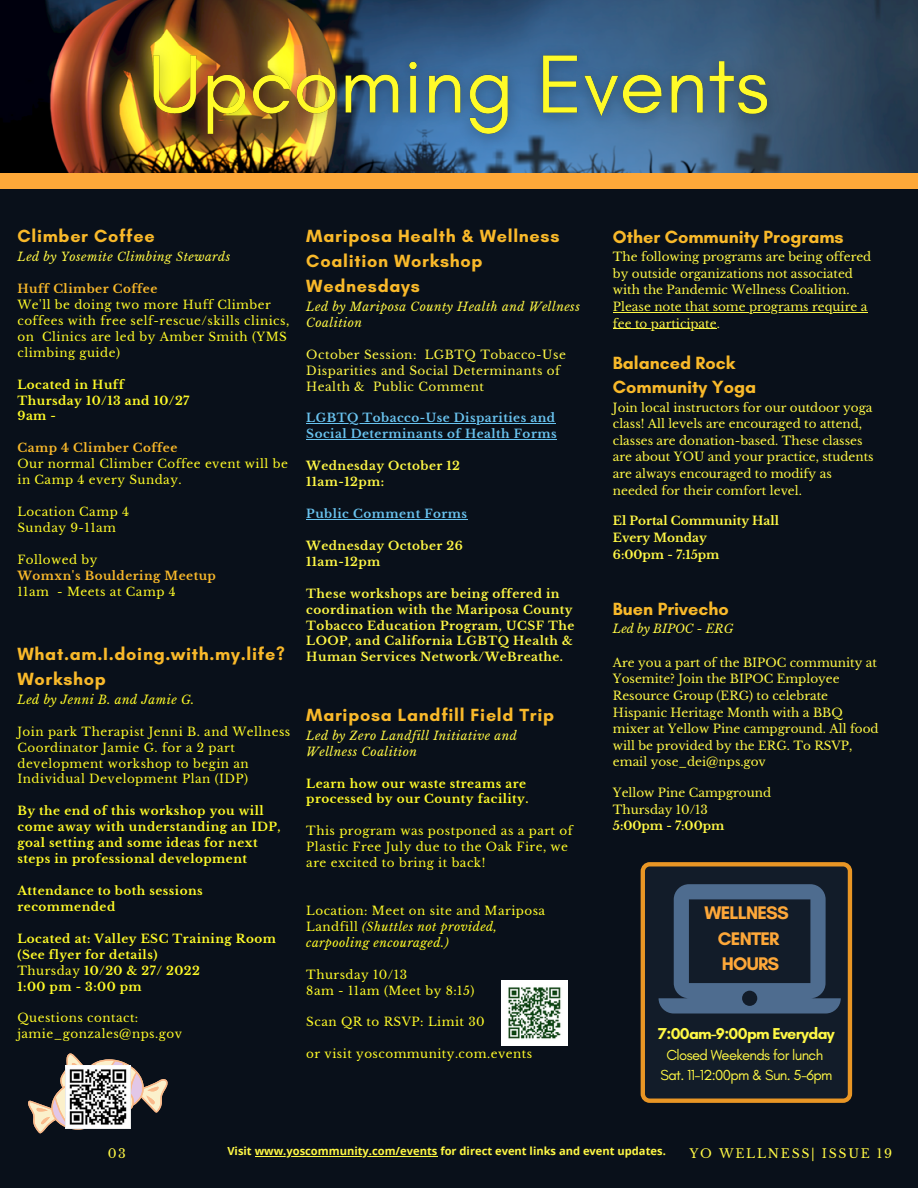
<style>
.page{position:relative;width:918px;height:1188px;background:#09101a}
.page>*{position:absolute;margin:0;border:0;box-sizing:border-box;transform-origin:0 0}
.t1{font:700 18.6px/25.7px "Glacial Indifference";letter-spacing:-.04em;color:#fea839;text-align:center}
.t2{font:700 18px/24.9px "Glacial Indifference";letter-spacing:.04em;color:#f9b92a}
.t3{font:700 18px/24.5px "Glacial Indifference";color:#f9b92a}
.t4{font:700 16.05px "Glacial Indifference";letter-spacing:-.04em;color:#fff845}
.t5{font:14.85px/20px "Glacial Indifference";letter-spacing:-.04em;color:#fff845;text-align:center}
.t6{font:12.45px "Libre Baskerville";letter-spacing:.14em;color:#fff845}
.t7{font:12px/16.6px "Libre Baskerville";color:#fff845}
.t8{font:12px/15.9px "Libre Baskerville";letter-spacing:.04em;color:#fffb28}
.t9{font:700 12px/15.9px "Libre Baskerville";letter-spacing:.04em;color:#fffb28}
.t10{font:700 12px/15.9px "Libre Baskerville";letter-spacing:.04em;color:#fff845}
.t11{font:italic 12px/15.9px "Libre Baskerville";letter-spacing:.04em;color:#fff845}
.t12{font:italic 12px/15.9px "Libre Baskerville";letter-spacing:.04em;color:#fffb28}
.t13{font:12px/15.9px "Libre Baskerville";letter-spacing:.04em;color:#fff845}
.t14{font:700 12px/15.9px "Libre Baskerville";letter-spacing:.04em;color:#69c3ef}
.t15{font:700 12px/16.6px "Libre Baskerville";color:#fff845}
.t16{font:700 12px "Libre Baskerville";letter-spacing:.04em;color:#f9b92a}
.t17{font:italic 12px "Libre Baskerville";color:#fff845}
.t18{font:700 11.1px "Open Sans";color:#fff845}
.s1{font-family:"Glacial Indifference";font-size:18px;color:#f9b92a}
.s2{font-weight:400}
.s3{font-style:normal}
</style>
<div class="page">
<img style="left:0;top:0;width:918px;height:173px">
<div style="left:0;top:173px;width:918px;height:15px;background:#fea839"></div>
<svg style="left:28px;top:1053px;width:140px;height:80px"></svg>
<hr style="left:255px;top:1156px;width:183px;height:1px;background:#fff845">
<img style="left:128px;top:14px;width:661px;height:144px">
<hr style="left:613px;top:312px;width:254px;height:1px;background:#fff845">
<hr style="left:613px;top:328px;width:104px;height:1px;background:#fff845">
<svg style="left:641px;top:862px;width:211px;height:241px;fill:#121c29"></svg>
<svg style="left:659px;top:884px;width:182px;height:130px"></svg>
<hr style="left:306px;top:423px;width:250px;height:1px;background:#69c3ef">
<hr style="left:306px;top:439px;width:251px;height:1px;background:#69c3ef">
<hr style="left:306px;top:519px;width:162px;height:1px;background:#69c3ef">
<img style="left:66px;top:1065px;width:64px;height:63px">
<img style="left:502px;top:980px;width:65px;height:65px">
<h2 class="t2" style="left:306px;top:224px;width:255px">Mariposa Health &amp; Wellness<br>Coalition Workshop<br>Wednesdays</h2>
<p class="t11" style="left:306px;top:299px;width:275px">Led by Mariposa County Health and Wellness<br>Coalition</p>
<p class="t13" style="left:306px;top:347px;width:261px">October Session: LGBTQ Tobacco-Use<br>Disparities and Social Determinants of<br>Health &amp; Public Comment</p>
<p class="t14" style="left:306px;top:410px;width:252px">LGBTQ Tobacco-Use Disparities and<br>Social Determinants of Health Forms</p>
<p class="t10" style="left:306px;top:458px;width:155px">Wednesday October 12<br>11am-12pm:</p>
<p class="t14" style="left:306px;top:506px;width:162px">Public Comment Forms</p>
<p class="t10" style="left:306px;top:538px;width:158px">Wednesday October 26<br>11am-12pm</p>
<p class="t10" style="left:306px;top:586px;width:255px">These workshops are being offered in</p>
<p class="t10" style="left:306px;top:601px;width:268px">coordination with the Mariposa County</p>
<p class="t10" style="left:306px;top:617px;width:270px">Tobacco Education Program, UCSF The</p>
<p class="t10" style="left:306px;top:633px;width:268px">LOOP, and California LGBTQ Health &amp;</p>
<p class="t10" style="left:17px;top:649px;width:547px"><span class="s1">What.am.I.doing.with.my.life?</span> Human Services Network/WeBreathe.</p>
<h2 class="t2" style="left:17px;top:666px;width:90px">Workshop</h2>
<p class="t12" style="left:17px;top:692px;width:178px">Led by Jenni B. and Jamie G.</p>
<p class="t8" style="left:17px;top:723px;width:274px">Join park Therapist Jenni B. and Wellness Coordinator Jamie G. for a 2 part development workshop to begin an Individual Development Plan (IDP)</p>
<p class="t9" style="left:17px;top:803px;width:265px">By the end of this workshop you will come away with understanding an IDP, goal setting and some ideas for next steps in professional development</p>
<p class="t9" style="left:17px;top:883px;width:187px">Attendance to both sessions recommended</p>
<p class="t9" style="left:17px;top:931px;width:260px">Located at: Valley ESC Training Room (See flyer for details)<br><span class="s2">Thursday</span> 10/20 &amp; 27/ 2022<br>1:00 pm - 3:00 pm</p>
<p class="t8" style="left:17px;top:1010px;width:166px">Questions contact: jamie_gonzales@nps.gov</p>
<h2 class="t2" style="left:17px;top:224px;width:139px">Climber Coffee</h2>
<p class="t11" style="left:17px;top:249px;width:214px">Led by Yosemite Climbing Stewards</p>
<p class="t16" style="left:17px;top:281px;width:141px">Huff Climber Coffee</p>
<p class="t8" style="left:17px;top:297px;width:273px">We'll be doing two more Huff Climber coffees with free self-rescue/skills clinics, on Clinics are led by Amber Smith (YMS climbing guide)</p>
<p class="t9" style="left:17px;top:376px;width:173px">Located in Huff<br>Thursday 10/13 and 10/27<br>9am -</p>
<p class="t16" style="left:17px;top:441px;width:161px">Camp 4 Climber Coffee</p>
<p class="t8" style="left:17px;top:456px;width:272px">Our normal Climber Coffee event will be in Camp 4 every Sunday.</p>
<p class="t8" style="left:17px;top:504px;width:113px">Location Camp 4<br>Sunday 9-11am</p>
<p class="t8" style="left:17px;top:552px;width:82px">Followed by</p>
<p class="t16" style="left:17px;top:568px;width:200px">Womxn's Bouldering Meetup</p>
<p class="t8" style="left:17px;top:584px;width:160px">11am - Meets at Camp 4</p>
<h2 class="t2" style="left:306px;top:702px;width:249px">Mariposa Landfill Field Trip</h2>
<p class="t11" style="left:306px;top:728px;width:212px">Led by Zero Landfill Initiative and<br>Wellness Coalition</p>
<p class="t9" style="left:306px;top:775px;width:224px">Learn how our waste streams are processed by our County facility.</p>
<p class="t8" style="left:306px;top:823px;width:268px">This program was postponed as a part of<br>Plastic Free July due to the Oak Fire, we are excited to bring it back!</p>
<p class="t12" style="left:306px;top:903px;width:240px"><span class="s3">Location: Meet on site and Mariposa<br>Landfill</span> (Shuttles not provided, carpooling encouraged.)</p>
<p class="t8" style="left:306px;top:966px;width:169px">Thursday 10/13<br>8am - 11am (Meet by 8:15)</p>
<p class="t8" style="left:306px;top:1014px;width:180px">Scan QR to RSVP: Limit 30</p>
<p class="t8" style="left:306px;top:1046px;width:227px">or visit yoscommunity.com.events</p>
<h2 class="t3" style="left:613px;top:224px;width:232px">Other Community Programs</h2>
<p class="t7" style="left:613px;top:249px;width:260px">The following programs are being offered by outside organizations not associated with the Pandemic Wellness Coalition.<br>Please note that some programs require a fee to participate.</p>
<h2 class="t3" style="left:613px;top:350px;width:145px">Balanced Rock<br>Community Yoga</h2>
<p class="t7" style="left:613px;top:399px;width:262px">Join local instructors for our outdoor yoga class! All levels are encouraged to attend, classes are donation-based. These classes are about YOU and your practice, students are always encouraged to modify as needed for their comfort level.</p>
<p class="t15" style="left:613px;top:513px;width:168px">El Portal Community Hall<br>Every Monday<br>6:00pm - 7:15pm</p>
<h2 class="t3" style="left:613px;top:597px;width:117px">Buen Privecho</h2>
<p class="t17" style="left:613px;top:622px;width:122px">Led by BIPOC - ERG</p>
<p class="t7" style="left:613px;top:654px;width:267px">Are you a part of the BIPOC community at Yosemite? Join the BIPOC Employee Resource Group (ERG) to celebrate Hispanic Heritage Month with a BBQ mixer at Yellow Pine campground. All food will be provided by the ERG. To RSVP, email yose_dei@nps.gov</p>
<p class="t7" style="left:613px;top:785px;width:160px">Yellow Pine Campground<br>Thursday 10/13</p>
<p class="t15" style="left:613px;top:818px;width:113px">5:00pm - 7:00pm</p>
<h1 class="t1" style="left:705px;top:900px;width:86px">WELLNESS<br>CENTER<br>HOURS</h1>
<h3 class="t4" style="left:658px;top:1024px;width:178px">7:00am-9:00pm Everyday</h3>
<p class="t5" style="left:661px;top:1045px;width:174px">Closed Weekends for lunch<br>Sat. 11-12:00pm &amp; Sun. 5-6pm</p>
<p class="t6" style="left:108px;top:1146px;width:20px">03</p>
<p class="t18" style="left:227px;top:1143px;width:440px">Visit www.yoscommunity.com/events for direct event links and event updates.</p>
<p class="t6" style="left:689px;top:1146px;width:204px">YO WELLNESS| ISSUE 19</p>
</div>
